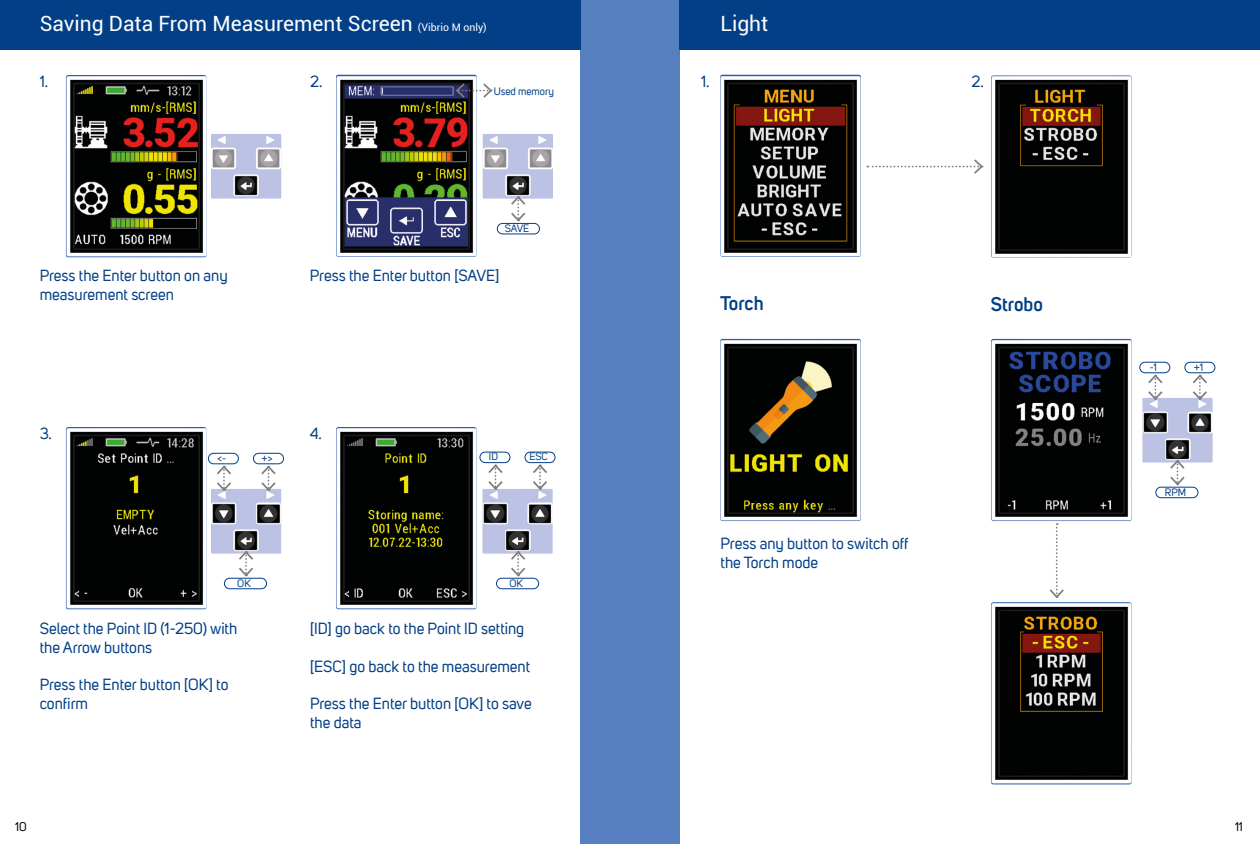
<style>
.page{position:relative;width:1260px;height:844px;background:#fff}
.page>*{position:absolute;margin:0;border:0;box-sizing:border-box;transform-origin:0 0}
.t1{font:21px "Roboto";color:#fff}
.t2{font:600 19.25px "Uni Sans";color:#023f86}
.t3{font:15.75px/18.9px "Uni Sans";color:#023f86}
.t4{font:12.25px "Uni Sans";color:#000}
.t5{font:10.5px "Uni Sans";color:#023f86}
.s1{font-size:10.5px}
</style>
<div class="page">
<div style="left:580px;top:0;width:100px;height:843px;background:#567fc0"></div>
<div style="left:0;top:0;width:580px;height:50px;background:#023f86"></div>
<div style="left:680px;top:0;width:580px;height:50px;background:#023f86"></div>
<img style="left:66px;top:75px;width:141px;height:182px;border-radius:2px">
<img style="left:66px;top:427px;width:141px;height:182px;border-radius:2px">
<img style="left:336px;top:427px;width:141px;height:182px;border-radius:2px">
<img style="left:720px;top:338px;width:141px;height:183px;border-radius:2px">
<img style="left:991px;top:338px;width:141px;height:183px;border-radius:2px">
<img style="left:211px;top:134px;width:71px;height:65px">
<img style="left:234px;top:175px;width:25px;height:21px;border-radius:2px">
<img style="left:336px;top:74px;width:141px;height:183px;border-radius:2px">
<img style="left:483px;top:134px;width:70px;height:65px">
<img style="left:505px;top:175px;width:25px;height:21px;border-radius:2px">
<img style="left:211px;top:488px;width:70px;height:65px">
<img style="left:234px;top:529px;width:24px;height:21px;border-radius:2px">
<img style="left:212px;top:503px;width:24px;height:21px;border-radius:2px">
<img style="left:256px;top:503px;width:25px;height:21px;border-radius:2px">
<img style="left:482px;top:488px;width:71px;height:65px">
<img style="left:505px;top:529px;width:25px;height:21px;border-radius:2px">
<img style="left:483px;top:503px;width:25px;height:21px;border-radius:2px">
<img style="left:527px;top:503px;width:25px;height:21px;border-radius:2px">
<img style="left:720px;top:74px;width:141px;height:183px;border-radius:2px">
<img style="left:991px;top:75px;width:141px;height:183px;border-radius:2px">
<img style="left:991px;top:602px;width:141px;height:182px;border-radius:2px">
<svg style="left:454px;top:82px;width:39px;height:17px"></svg>
<svg style="left:509px;top:194px;width:18px;height:29px"></svg>
<div style="left:497px;top:223px;width:43px;height:11px;border:1px solid #023f86;border-radius:5px"></div>
<svg style="left:237px;top:549px;width:18px;height:28px"></svg>
<div style="left:224px;top:577px;width:43px;height:12px;border:1px solid #023f86;border-radius:5px"></div>
<svg style="left:509px;top:549px;width:18px;height:28px"></svg>
<div style="left:496px;top:577px;width:43px;height:12px;border:1px solid #023f86;border-radius:5px"></div>
<svg style="left:215px;top:464px;width:18px;height:28px"></svg>
<svg style="left:260px;top:464px;width:17px;height:28px"></svg>
<div style="left:208px;top:452px;width:31px;height:12px;border:1px solid #023f86;border-radius:5px"></div>
<div style="left:253px;top:452px;width:31px;height:12px;border:1px solid #023f86;border-radius:5px"></div>
<svg style="left:487px;top:463px;width:17px;height:28px"></svg>
<svg style="left:531px;top:463px;width:18px;height:28px"></svg>
<div style="left:480px;top:451px;width:30px;height:12px;border:1px solid #023f86;border-radius:5px"></div>
<div style="left:525px;top:451px;width:30px;height:12px;border:1px solid #023f86;border-radius:5px"></div>
<svg style="left:867px;top:159px;width:117px;height:15px"></svg>
<svg style="left:1049px;top:523px;width:15px;height:75px"></svg>
<img style="left:1142px;top:397px;width:71px;height:65px">
<img style="left:1165px;top:438px;width:25px;height:21px;border-radius:2px">
<img style="left:1143px;top:412px;width:25px;height:21px;border-radius:2px">
<img style="left:1187px;top:412px;width:25px;height:21px;border-radius:2px">
<svg style="left:1168px;top:458px;width:18px;height:28px"></svg>
<div style="left:1155px;top:486px;width:43px;height:12px;border:1px solid #023f86;border-radius:5px"></div>
<svg style="left:1146px;top:373px;width:18px;height:28px"></svg>
<svg style="left:1191px;top:373px;width:18px;height:28px"></svg>
<div style="left:1139px;top:362px;width:31px;height:11px;border:1px solid #023f86;border-radius:5px"></div>
<div style="left:1184px;top:362px;width:31px;height:11px;border:1px solid #023f86;border-radius:5px"></div>
<h1 class="t1" style="left:40px;top:12px;width:449px">Saving Data From Measurement Screen <span class="s1">(Vibrio M only)</span></h1>
<h1 class="t1" style="left:721px;top:12px;width:49px">Light</h1>
<p class="t3" style="left:40px;top:74px;width:10px">1.</p>
<p class="t3" style="left:310px;top:74px;width:14px">2.</p>
<p class="t5" style="left:494px;top:87px;width:62px">Used memory</p>
<p class="t5" style="left:505px;top:224px;width:26px">SAVE</p>
<p class="t3" style="left:40px;top:267px;width:190px">Press the Enter button on any measurement screen</p>
<p class="t3" style="left:310px;top:267px;width:191px">Press the Enter button [SAVE]</p>
<p class="t3" style="left:40px;top:425px;width:14px">3.</p>
<p class="t3" style="left:310px;top:425px;width:14px">4.</p>
<p class="t5" style="left:218px;top:453px;width:10px">&lt;-</p>
<p class="t5" style="left:262px;top:453px;width:12px">+&gt;</p>
<p class="t5" style="left:489px;top:452px;width:11px">ID</p>
<p class="t5" style="left:529px;top:452px;width:20px">ESC</p>
<p class="t5" style="left:237px;top:578px;width:15px">OK</p>
<p class="t5" style="left:509px;top:578px;width:15px">OK</p>
<p class="t3" style="left:40px;top:620px;width:199px">Select the Point ID (1-250) with the Arrow buttons</p>
<p class="t3" style="left:40px;top:676px;width:190px">Press the Enter button [OK] to confirm</p>
<p class="t3" style="left:310px;top:620px;width:216px">[ID] go back to the Point ID setting</p>
<p class="t3" style="left:310px;top:658px;width:222px">[ESC] go back to the measurement</p>
<p class="t3" style="left:310px;top:695px;width:223px">Press the Enter button [OK] to save the data</p>
<p class="t3" style="left:701px;top:74px;width:10px">1.</p>
<p class="t3" style="left:972px;top:74px;width:14px">2.</p>
<p class="t2" style="left:720px;top:291px;width:45px">Torch</p>
<p class="t2" style="left:991px;top:292px;width:53px">Strobo</p>
<p class="t3" style="left:721px;top:536px;width:189px">Press any button to switch off the Torch mode</p>
<p class="t5" style="left:1150px;top:362px;width:9px">-1</p>
<p class="t5" style="left:1194px;top:362px;width:11px">+1</p>
<p class="t5" style="left:1165px;top:487px;width:23px">RPM</p>
<p class="t4" style="left:15px;top:821px;width:13px">10</p>
<p class="t4" style="left:1235px;top:821px;width:9px">11</p>
</div>
